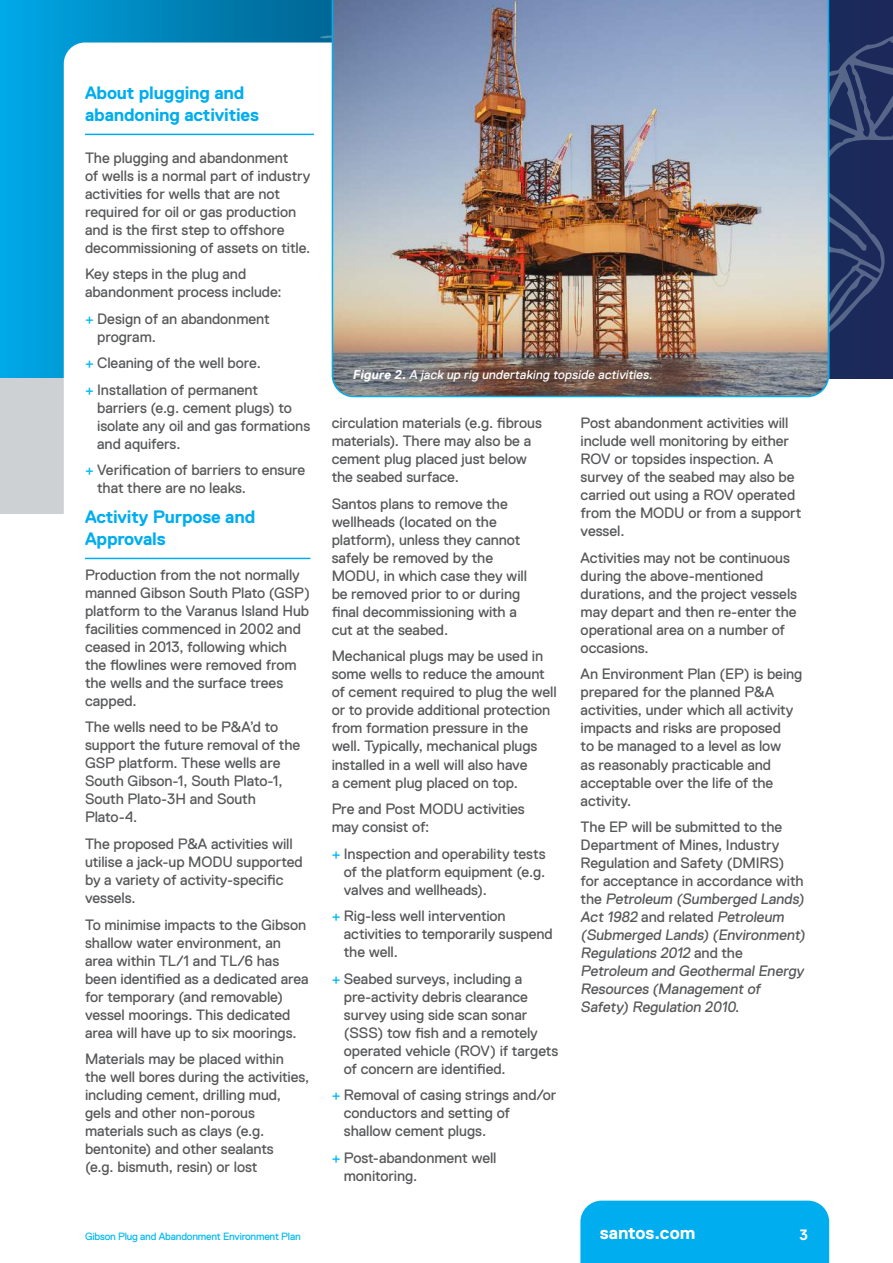
<style>
.page{position:relative;width:893px;height:1263px;background:#fff}
.page>*{position:absolute;margin:0;border:0;box-sizing:border-box;transform-origin:0 0}
.t1{font:700 18px/21.6px "Replica";letter-spacing:-.01em;color:#00adef}
.t2{font:700 18px "Replica";color:#fff}
.t3{font:15px/18px "Replica Pro";letter-spacing:-.005em;color:#57585a}
.t4{font:700 15px "Replica";color:#fff}
.t5{font:italic 12.75px "Replica Pro";color:#fff}
.t6{font:10.5px "Replica Pro";letter-spacing:-.02em;color:#00b9f1}
.s1{color:#00b9f1}
.s2{font-family:"Replica";font-weight:700}
</style>
<div class="page">
<img style="left:0;top:0;width:893px;height:378px">
<svg style="left:867px;top:0;width:26px;height:358px;background:#212f5e"></svg>
<svg style="left:830px;top:0;width:37px;height:358px;background:#263664"></svg>
<div style="left:0;top:378px;width:64px;height:136px;background:#ced1d4"></div>
<svg style="left:64px;top:43px;width:267px;height:517px"></svg>
<div style="left:580px;top:1200px;width:249px;height:63px;background:#00adef"></div>
<hr style="left:85px;top:558px;width:225px;height:1px;background:#00adef">
<hr style="left:85px;top:134px;width:229px;height:1px;background:#00adef">
<img style="left:331px;top:0;width:499px;height:398px">
<p class="t1" style="left:85px;top:84px;width:176px">About plugging and abandoning activities</p>
<p class="t3" style="left:85px;top:150px;width:227px">The plugging and abandonment<br>of wells is a normal part of industry activities for wells that are not required for oil or gas production and is the 昀椀rst step to o昀昀shore decommissioning of assets on title.</p>
<p class="t3" style="left:85px;top:266px;width:198px">Key steps in the plug and abandonment process include:</p>
<p class="t3" style="left:97px;top:311px;width:174px;text-indent:-12px"><span class="s1">+</span> Design of an abandonment program.</p>
<p class="t3" style="left:85px;top:351px;width:177px;line-height:26.5px"><span class="s1">+</span> Cleaning of the well bore. <span class="s1">+</span> Installation of permanent</p>
<p class="t3" style="left:97px;top:400px;width:215px">barriers (e.g. cement plugs) to isolate any oil and gas formations and aquifers.</p>
<p class="t3" style="left:97px;top:461px;width:210px;text-indent:-12px"><span class="s1">+</span> Veri昀椀cation of barriers to ensure that there are no leaks.</p>
<p class="t1" style="left:85px;top:508px;width:172px">Activity Purpose and<br>Approvals</p>
<p class="t3" style="left:85px;top:567px;width:226px">Production from the not normally manned Gibson South Plato (GSP) platform to the Varanus Island Hub facilities commenced in 2002 and ceased in 2013, following which the 昀氀owlines were removed from the wells and the surface trees capped.</p>
<p class="t3" style="left:85px;top:720px;width:217px">The wells need to be P&amp;A’d to support the future removal of the<br>GSP platform. These wells are<br>South Gibson-1, South Plato-1,<br>South Plato-3H and South<br>Plato-4.</p>
<p class="t3" style="left:85px;top:836px;width:219px">The proposed P&amp;A activities will utilise a jack-up MODU supported by a variety of activity-speci昀椀c vessels.</p>
<p class="t3" style="left:85px;top:917px;width:225px">To minimise impacts to the Gibson shallow water environment, an area within TL/1 and TL/6 has been identi昀椀ed as a dedicated area for temporary (and removable) vessel moorings. This dedicated area will have up to six moorings.</p>
<p class="t3" style="left:85px;top:1051px;width:226px">Materials may be placed within<br>the well bores during the activities, including cement, drilling mud, gels and other non-porous materials such as clays (e.g. bentonite) and other sealants<br>(e.g. bismuth, resin) or lost</p>
<p class="t6" style="left:85px;top:1232px;width:217px">Gibson Plug and Abandonment Environment Plan</p>
<p class="t5" style="left:353px;top:370px;width:303px"><span class="s2">Figure 2.</span> A jack up rig undertaking topside activities.</p>
<p class="t3" style="left:332px;top:414px;width:212px">circulation materials (e.g. 昀椀brous materials). There may also be a cement plug placed just below the seabed surface.</p>
<p class="t3" style="left:332px;top:496px;width:197px">Santos plans to remove the wellheads (located on the platform), unless they cannot safely be removed by the<br>MODU, in which case they will be removed prior to or during昀椀nal decommissioning with a cut at the seabed.</p>
<p class="t3" style="left:332px;top:649px;width:226px">Mechanical plugs may be used in some wells to reduce the amount of cement required to plug the well or to provide additional protection from formation pressure in the well. Typically, mechanical plugs installed in a well will also have<br>a cement plug placed on top.</p>
<p class="t3" style="left:332px;top:801px;width:195px">Pre and Post MODU activities may consist of:</p>
<p class="t3" style="left:344px;top:846px;width:203px;text-align:justify;text-indent:-12px"><span class="s1">+</span> Inspection and operability tests of the platform equipment (e.g. valves and wellheads).</p>
<p class="t3" style="left:344px;top:908px;width:210px;text-indent:-12px"><span class="s1">+</span> Rig-less well intervention activities to temporarily suspend the well.</p>
<p class="t3" style="left:344px;top:971px;width:216px;text-indent:-12px"><span class="s1">+</span> Seabed surveys, including a pre-activity debris clearance survey using side scan sonar (SSS) tow 昀椀sh and a remotely operated vehicle (ROV) if targets of concern are identi昀椀ed.</p>
<p class="t3" style="left:344px;top:1087px;width:214px;text-indent:-12px"><span class="s1">+</span> Removal of casing strings and/or conductors and setting of shallow cement plugs.</p>
<p class="t3" style="left:344px;top:1150px;width:154px;text-indent:-12px"><span class="s1">+</span> Post-abandonment well monitoring.</p>
<p class="t3" style="left:581px;top:416px;width:222px">Post abandonment activities will include well monitoring by either<br>ROV or topsides inspection. A survey of the seabed may also be carried out using a ROV operated from the MODU or from a support vessel.</p>
<p class="t3" style="left:581px;top:550px;width:218px">Activities may not be continuous during the above-mentioned durations, and the project vessels may depart and then re-enter the operational area on a number of occasions.</p>
<p class="t3" style="left:581px;top:667px;width:223px">An Environment Plan (EP) is being prepared for the planned P&amp;A activities, under which all activity impacts and risks are proposed<br>to be managed to a level as low<br>as reasonably practicable and acceptable over the life of the activity.</p>
<p class="t3" style="left:581px;top:819px;width:228px">The EP will be submitted to the<br>Department of Mines, Industry<br>Regulation and Safety (DMIRS) for acceptance in accordance with the Petroleum (Sumberged Lands)<br>Act 1982 and related Petroleum (Submerged Lands) (Environment)<br>Regulations 2012 and the<br>Petroleum and Geothermal Energy<br>Resources (Management of<br>Safety) Regulation 2010.</p>
<p class="t2" style="left:600px;top:1226px;width:97px">santos.com</p>
<p class="t4" style="left:799px;top:1229px;width:10px">3</p>
</div>
